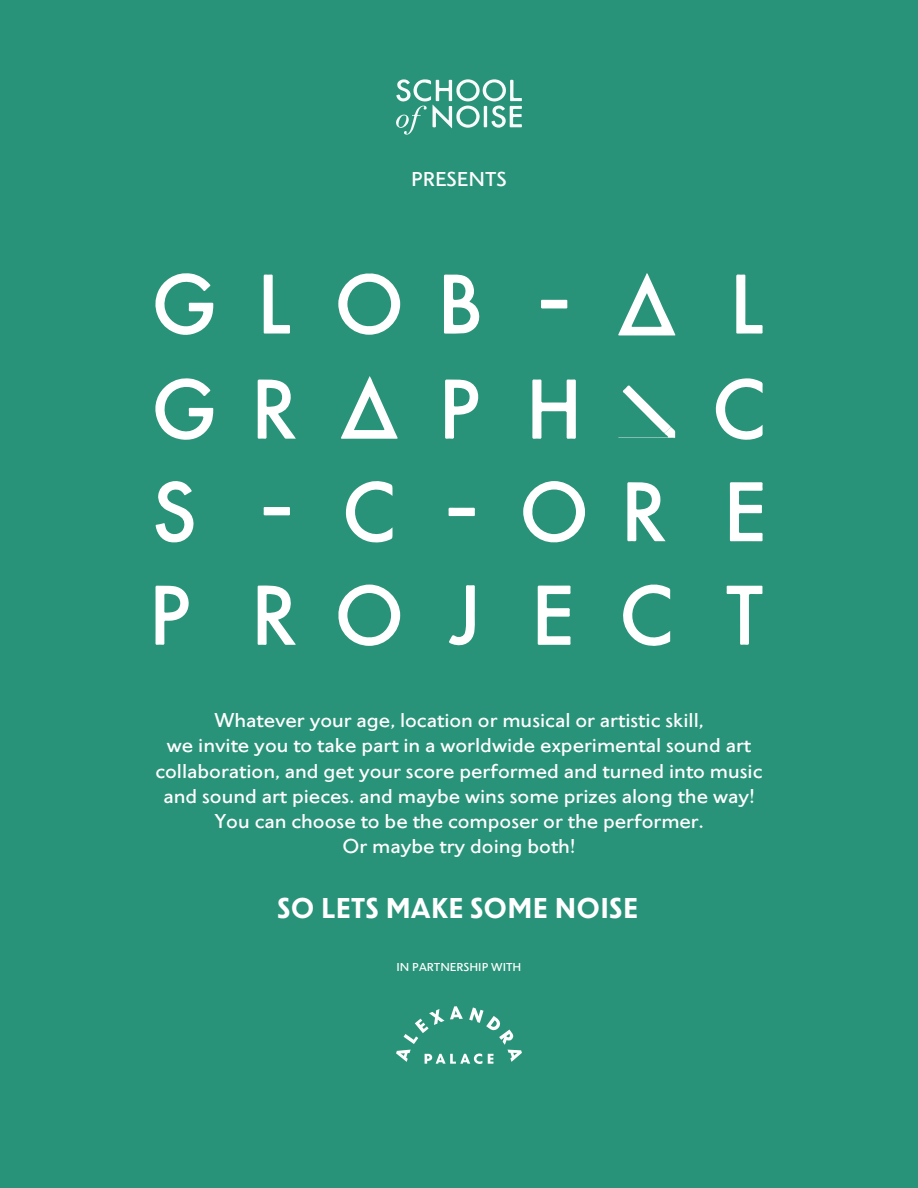
<style>
.page{position:relative;width:918px;height:1188px;background:#299379}
.page>*{position:absolute;margin:0;border:0;box-sizing:border-box;transform-origin:0 0}
.t1{font:700 30px "Granby AP";color:#fff}
.t2{font:500 21px/25.2px "Granby AP";color:#fff;text-align:center}
.t3{font:500 12px "Granby AP";color:#fff}
</style>
<div class="page">
<svg style="left:155px;top:378px;width:58px;height:62px"></svg>
<svg style="left:338px;top:585px;width:62px;height:61px"></svg>
<svg style="left:338px;top:273px;width:62px;height:62px"></svg>
<svg style="left:155px;top:273px;width:58px;height:62px"></svg>
<svg style="left:523px;top:481px;width:62px;height:62px"></svg>
<svg style="left:532px;top:379px;width:44px;height:60px"></svg>
<svg style="left:444px;top:274px;width:36px;height:60px"></svg>
<svg style="left:618px;top:273px;width:58px;height:62px"></svg>
<svg style="left:341px;top:376px;width:57px;height:63px"></svg>
<svg style="left:258px;top:585px;width:38px;height:60px"></svg>
<svg style="left:258px;top:379px;width:38px;height:60px"></svg>
<svg style="left:627px;top:482px;width:39px;height:59px"></svg>
<svg style="left:538px;top:586px;width:33px;height:59px"></svg>
<svg style="left:730px;top:482px;width:33px;height:59px"></svg>
<svg style="left:156px;top:481px;width:38px;height:62px"></svg>
<svg style="left:623px;top:584px;width:47px;height:62px"></svg>
<svg style="left:715px;top:378px;width:48px;height:62px"></svg>
<svg style="left:345px;top:481px;width:47px;height:62px"></svg>
<svg style="left:445px;top:379px;width:34px;height:60px"></svg>
<svg style="left:156px;top:585px;width:33px;height:60px"></svg>
<svg style="left:727px;top:586px;width:36px;height:59px"></svg>
<svg style="left:264px;top:274px;width:26px;height:60px"></svg>
<svg style="left:736px;top:274px;width:27px;height:60px"></svg>
<svg style="left:449px;top:585px;width:26px;height:61px"></svg>
<svg style="left:541px;top:300px;width:26px;height:9px"></svg>
<svg style="left:448px;top:508px;width:27px;height:8px"></svg>
<svg style="left:264px;top:507px;width:26px;height:8px"></svg>
<svg style="left:618px;top:385px;width:57px;height:53px"></svg>
<svg style="left:396px;top:1006px;width:126px;height:58px"></svg>
<svg style="left:396px;top:79px;width:126px;height:56px"></svg>
<p class="t2" style="left:411px;top:167px;width:97px">PRESENTS</p>
<p class="t2" style="left:155px;top:708px;width:609px">Whatever your age, location or musical or artistic skill,<br>we invite you to take part in a worldwide experimental sound art collaboration, and get your score performed and turned into music and sound art pieces. and maybe wins some prizes along the way!</p>
<p class="t2" style="left:214px;top:809px;width:491px">You can choose to be the composer or the performer.</p>
<p class="t2" style="left:342px;top:834px;width:235px">Or maybe try doing both!</p>
<p class="t1" style="left:277px;top:892px;width:362px">SO LETS MAKE SOME NOISE</p>
<p class="t3" style="left:397px;top:960px;width:126px">IN PARTNERSHIP WITH</p>
</div>
